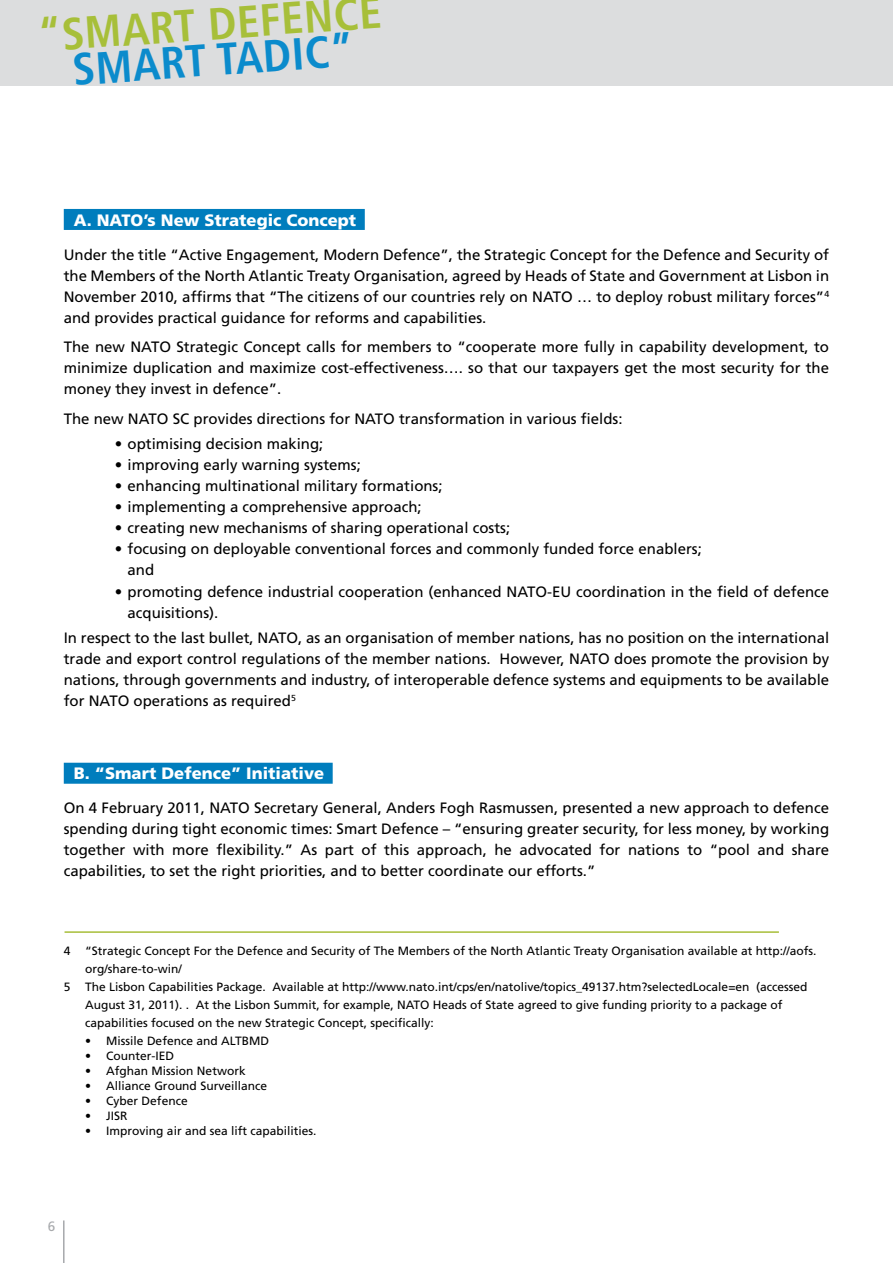
<style>
.page{position:relative;width:893px;height:1263px;background:#fff}
.page>*{position:absolute;margin:0;border:0;box-sizing:border-box;transform-origin:0 0}
.t1{font:700 condensed 45px "Frutiger";color:#a7bf39}
.t2{font:700 condensed 45px "Frutiger";color:#0b8bcc}
.t3{font:900 16.5px "Frutiger";color:#fff}
.t4{font:15px/21px "Frutiger";color:#000;text-align:justify}
.t5{font:13.5px "Frutiger";color:#a7a9ac}
.t6{font:12px "Frutiger";color:#000}
</style>
<div class="page">
<div style="left:0;top:0;width:893px;height:85px;background:#dcddde"></div>
<hr style="left:63px;top:1220px;width:2px;height:43px;background:#a7a9ac">
<div style="left:64px;top:209px;width:301px;height:21px;background:#007dbd"></div>
<div style="left:64px;top:763px;width:269px;height:21px;background:#007dbd"></div>
<hr style="left:65px;top:931px;width:714px;height:2px;background:#a7be39">
<h1 class="t1" style="left:36px;top:9px;width:345px;rotate:-4deg">“SMART DEFENCE</h1>
<h1 class="t2" style="left:71px;top:43px;width:283px;rotate:-4deg">SMART TADIC”</h1>
<p class="t3" style="left:74px;top:210px;width:284px">A. NATO’s New Strategic Concept</p>
<p class="t4" style="left:64px;top:244px;width:767px">Under the title “Active Engagement, Modern Defence”, the Strategic Concept for the Defence and Security of the Members of the North Atlantic Treaty Organisation, agreed by Heads of State and Government at Lisbon in November 2010, affirms that “The citizens of our countries rely on NATO … to deploy robust military forces”<sup>4 </sup>and provides practical guidance for reforms and capabilities.</p>
<p class="t4" style="left:64px;top:337px;width:767px">The new NATO Strategic Concept calls for members to “cooperate more fully in capability development, to minimize duplication and maximize cost-effectiveness…. so that our taxpayers get the most security for the money they invest in defence”.</p>
<p class="t4" style="left:64px;top:408px;width:560px">The new NATO SC provides directions for NATO transformation in various fields:</p>
<p class="t4" style="left:115px;top:433px;width:210px">• optimising decision making;</p>
<p class="t4" style="left:115px;top:455px;width:248px">• improving early warning systems;</p>
<p class="t4" style="left:115px;top:476px;width:329px">• enhancing multinational military formations;</p>
<p class="t4" style="left:115px;top:497px;width:308px">• implementing a comprehensive approach;</p>
<p class="t4" style="left:115px;top:518px;width:397px">• creating new mechanisms of sharing operational costs;</p>
<p class="t4" style="left:128px;top:539px;width:576px;text-indent:-13px">• focusing on deployable conventional forces and commonly funded force enablers; and</p>
<p class="t4" style="left:128px;top:581px;width:703px;text-indent:-13px">• promoting defence industrial cooperation (enhanced NATO-EU coordination in the field of defence acquisitions).</p>
<p class="t4" style="left:64px;top:627px;width:767px">In respect to the last bullet, NATO, as an organisation of member nations, has no position on the international trade and export control regulations of the member nations. However, NATO does promote the provision by nations, through governments and industry, of interoperable defence systems and equipments to be available for NATO operations as required<sup>5</sup></p>
<p class="t3" style="left:74px;top:764px;width:252px">B. “Smart Defence” Initiative</p>
<p class="t4" style="left:64px;top:798px;width:767px">On 4 February 2011, NATO Secretary General, Anders Fogh Rasmussen, presented a new approach to defence spending during tight economic times: Smart Defence – “ensuring greater security, for less money, by working together with more flexibility.” As part of this approach, he advocated for nations to “pool and share capabilities, to set the right priorities, and to better coordinate our efforts.”</p>
<p class="t6" style="left:64px;top:944px;width:754px">4 “Strategic Concept For the Defence and Security of The Members of the North Atlantic Treaty Organisation available at http://aofs.</p>
<p class="t6" style="left:85px;top:962px;width:98px">org/share-to-win/</p>
<p class="t6" style="left:64px;top:980px;width:745px">5 The Lisbon Capabilities Package. Available at http://www.nato.int/cps/en/natolive/topics_49137.htm?selectedLocale=en (accessed</p>
<p class="t6" style="left:85px;top:998px;width:699px">August 31, 2011). . At the Lisbon Summit, for example, NATO Heads of State agreed to give funding priority to a package of</p>
<p class="t6" style="left:85px;top:1016px;width:350px">capabilities focused on the new Strategic Concept, specifically:</p>
<p class="t6" style="left:85px;top:1034px;width:185px">• Missile Defence and ALTBMD</p>
<p class="t6" style="left:85px;top:1049px;width:91px">• Counter-IED</p>
<p class="t6" style="left:85px;top:1064px;width:162px">• Afghan Mission Network</p>
<p class="t6" style="left:85px;top:1079px;width:183px">• Alliance Ground Surveillance</p>
<p class="t6" style="left:85px;top:1094px;width:104px">• Cyber Defence</p>
<p class="t6" style="left:85px;top:1109px;width:44px">• JISR</p>
<p class="t6" style="left:85px;top:1124px;width:233px">• Improving air and sea lift capabilities.</p>
<p class="t5" style="left:48px;top:1218px;width:9px">6</p>
</div>
